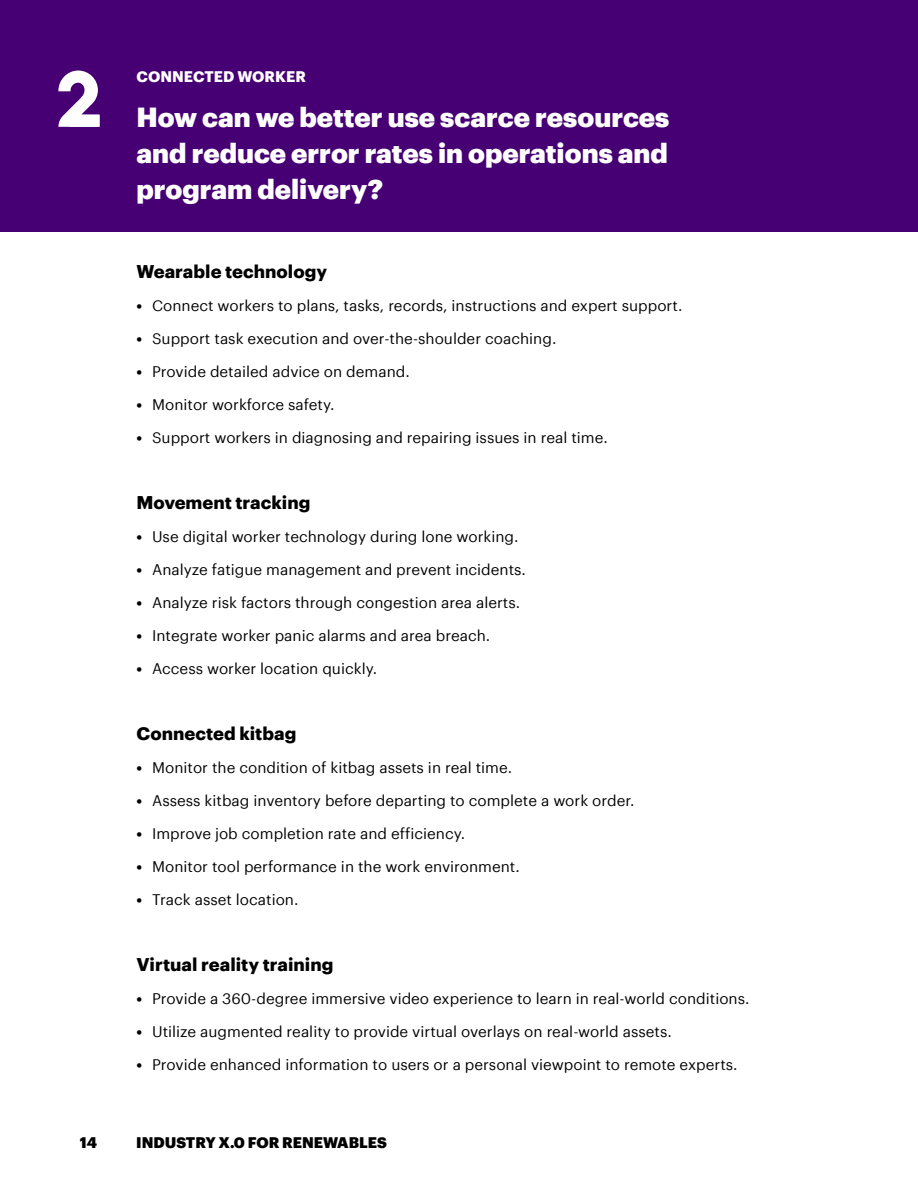
<style>
.page{position:relative;width:918px;height:1188px;background:#fff}
.page>*{position:absolute;margin:0;border:0;box-sizing:border-box;transform-origin:0 0}
.t1{font:900 27px/36px "Graphik";color:#fff;text-align:justify}
.t2{font:700 18px "Graphik";color:#000}
.t3{font:15px "Graphik";color:#000}
.t4{font:900 15px "Graphik";color:#000}
.t5{font:700 15px "Graphik";color:#fff}
.s1{font-weight:700}
</style>
<div class="page">
<div style="left:0;top:0;width:918px;height:232px;background:#460073"></div>
<svg style="left:58px;top:71px;width:42px;height:56px"></svg>
<p class="t5" style="left:137px;top:65px;width:171px">CONNECTED WORKER</p>
<h1 class="t1" style="left:136px;top:96px;width:534px">How can we better use scarce resources and reduce error rates in operations and program delivery?</h1>
<p class="t2" style="left:136px;top:258px;width:192px">Wearable technology</p>
<p class="t3" style="left:136px;top:295px;width:547px"><span class="s1">•</span> Connect workers to plans, tasks, records, instructions and expert support.</p>
<p class="t3" style="left:136px;top:328px;width:421px"><span class="s1">•</span> Support task execution and over-the-shoulder coaching.</p>
<p class="t3" style="left:136px;top:361px;width:275px"><span class="s1">•</span> Provide detailed advice on demand.</p>
<p class="t3" style="left:136px;top:394px;width:200px"><span class="s1">•</span> Monitor workforce safety.</p>
<p class="t3" style="left:136px;top:427px;width:473px"><span class="s1">•</span> Support workers in diagnosing and repairing issues in real time.</p>
<p class="t2" style="left:136px;top:489px;width:176px">Movement tracking</p>
<p class="t3" style="left:136px;top:526px;width:384px"><span class="s1">•</span> Use digital worker technology during lone working.</p>
<p class="t3" style="left:136px;top:559px;width:391px"><span class="s1">•</span> Analyze fatigue management and prevent incidents.</p>
<p class="t3" style="left:136px;top:592px;width:385px"><span class="s1">•</span> Analyze risk factors through congestion area alerts.</p>
<p class="t3" style="left:136px;top:625px;width:355px"><span class="s1">•</span> Integrate worker panic alarms and area breach.</p>
<p class="t3" style="left:136px;top:658px;width:242px"><span class="s1">•</span> Access worker location quickly.</p>
<p class="t2" style="left:136px;top:720px;width:161px">Connected kitbag</p>
<p class="t3" style="left:136px;top:757px;width:377px"><span class="s1">•</span> Monitor the condition of kitbag assets in real time.</p>
<p class="t3" style="left:136px;top:790px;width:500px"><span class="s1">•</span> Assess kitbag inventory before departing to complete a work order.</p>
<p class="t3" style="left:136px;top:823px;width:330px"><span class="s1">•</span> Improve job completion rate and efficiency.</p>
<p class="t3" style="left:136px;top:856px;width:385px"><span class="s1">•</span> Monitor tool performance in the work environment.</p>
<p class="t3" style="left:136px;top:889px;width:164px"><span class="s1">•</span> Track asset location.</p>
<p class="t2" style="left:136px;top:951px;width:198px">Virtual reality training</p>
<p class="t3" style="left:136px;top:988px;width:615px"><span class="s1">•</span> Provide a 360-degree immersive video experience to learn in real-world conditions.</p>
<p class="t3" style="left:136px;top:1021px;width:537px"><span class="s1">•</span> Utilize augmented reality to provide virtual overlays on real-world assets.</p>
<p class="t3" style="left:136px;top:1054px;width:603px"><span class="s1">•</span> Provide enhanced information to users or a personal viewpoint to remote experts.</p>
<p class="t4" style="left:80px;top:1131px;width:19px">14</p>
<p class="t4" style="left:136px;top:1131px;width:252px">INDUSTRY X.0 FOR RENEWABLES</p>
</div>
